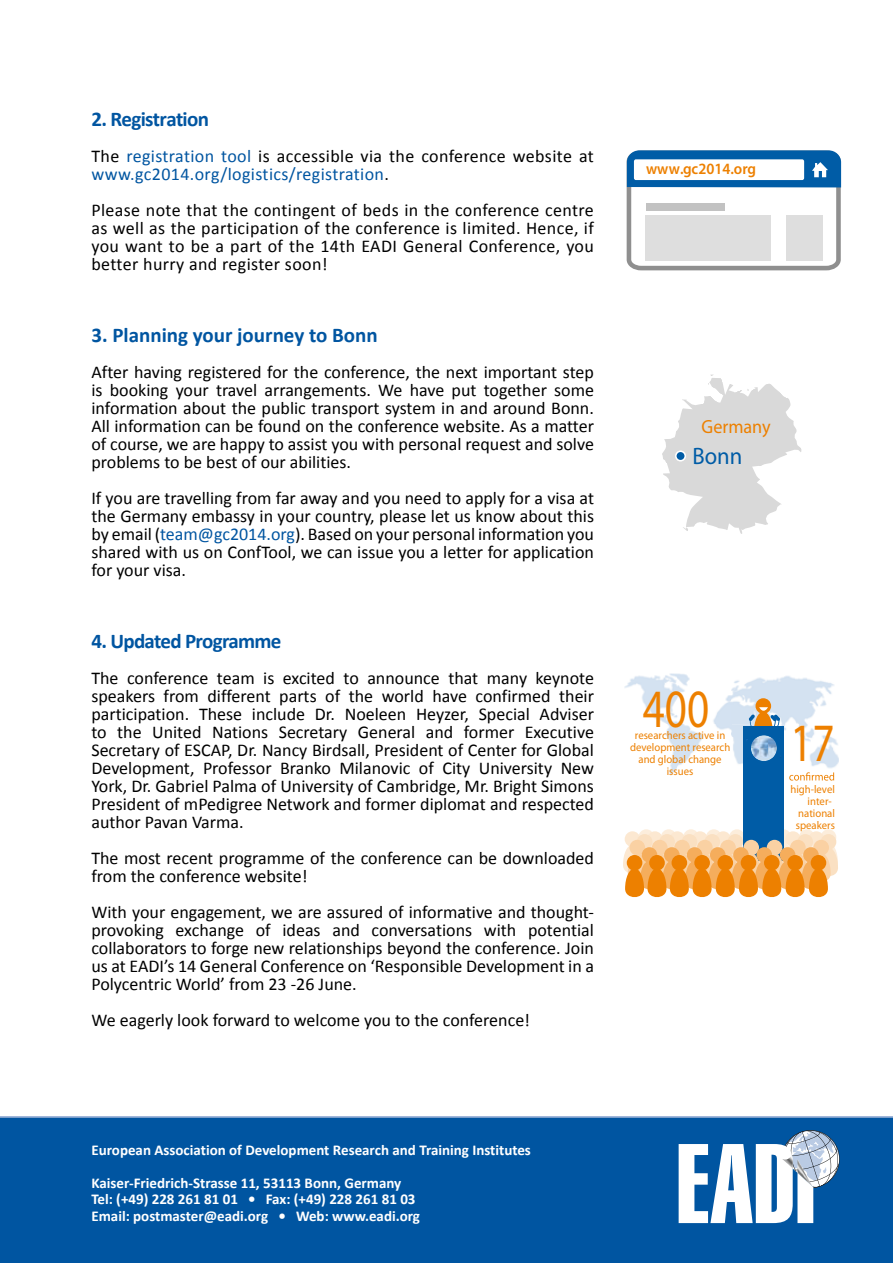
<style>
.page{position:relative;width:893px;height:1263px;background:#fff}
.page>*{position:absolute;margin:0;border:0;box-sizing:border-box;transform-origin:0 0}
.t1{font:54.15px "Myriad Pro";color:#ed8000;scale:.8 1}
.t2{font:23.85px "Myriad Pro";color:#005ca6;scale:.95 1}
.t3{font:700 21px "Calibri";letter-spacing:-.03em;color:#0055a1}
.t4{font:700 21px "Calibri";color:#0055a1}
.t5{font:19.05px "Myriad Pro";color:#ed8000;scale:.95 1}
.t6{font:18px/18px "Calibri";color:#000;text-align:justify}
.t7{font:18px/18px "Calibri";letter-spacing:.02em;color:#0055a1}
.t8{font:600 15.75px "Myriad Pro";color:#ed8000;scale:.95 1}
.t9{font:700 15px/16.5px "Calibri";color:#fff}
.t10{font:11.25px/12px "Myriad Pro";color:#ed8000;text-align:right;scale:.95 1}
.s1{color:#000}
.s2{color:#0055a1}
</style>
<div class="page">
<div style="left:638px;top:829px;width:16px;height:16px;background:#fceddb;border-radius:50%"></div>
<div style="left:661px;top:829px;width:15px;height:16px;background:#fceddb;border-radius:50%"></div>
<div style="left:683px;top:829px;width:16px;height:16px;background:#fceddb;border-radius:50%"></div>
<div style="left:706px;top:829px;width:16px;height:16px;background:#fceddb;border-radius:50%"></div>
<svg style="left:729px;top:829px;width:16px;height:16px"></svg>
<div style="left:776px;top:829px;width:15px;height:16px;background:#fceddb;border-radius:50%"></div>
<div style="left:799px;top:829px;width:16px;height:16px;background:#fceddb;border-radius:50%"></div>
<div style="left:821px;top:829px;width:15px;height:16px;background:#fceddb;border-radius:50%"></div>
<div style="left:625px;top:831px;width:15px;height:16px;background:#fce8d1;border-radius:50%"></div>
<div style="left:647px;top:831px;width:16px;height:16px;background:#fce8d1;border-radius:50%"></div>
<div style="left:669px;top:831px;width:16px;height:16px;background:#fce8d1;border-radius:50%"></div>
<div style="left:692px;top:831px;width:16px;height:16px;background:#fce8d1;border-radius:50%"></div>
<div style="left:715px;top:831px;width:16px;height:16px;background:#fce8d1;border-radius:50%"></div>
<div style="left:785px;top:831px;width:16px;height:16px;background:#fce8d1;border-radius:50%"></div>
<div style="left:809px;top:831px;width:15px;height:16px;background:#fce8d1;border-radius:50%"></div>
<div style="left:637px;top:834px;width:15px;height:16px;background:#fae0c2;border-radius:50%"></div>
<div style="left:659px;top:834px;width:16px;height:16px;background:#fae0c2;border-radius:50%"></div>
<div style="left:682px;top:834px;width:15px;height:16px;background:#fae0c2;border-radius:50%"></div>
<div style="left:704px;top:834px;width:16px;height:16px;background:#fae0c2;border-radius:50%"></div>
<div style="left:727px;top:834px;width:16px;height:16px;background:#fae0c2;border-radius:50%"></div>
<div style="left:797px;top:834px;width:16px;height:16px;background:#fae0c2;border-radius:50%"></div>
<div style="left:821px;top:834px;width:15px;height:16px;background:#fae0c2;border-radius:50%"></div>
<img style="left:624px;top:673px;width:210px;height:51px">
<img style="left:666px;top:724px;width:65px;height:51px">
<img style="left:731px;top:724px;width:14px;height:13px">
<img style="left:782px;top:724px;width:57px;height:52px">
<img style="left:733px;top:737px;width:11px;height:39px">
<svg style="left:789px;top:772px;width:45px;height:8px"></svg>
<div style="left:755px;top:698px;width:16px;height:16px;background:#ed8000;border-radius:50%"></div>
<div style="left:744px;top:726px;width:40px;height:135px;background:#005ca6"></div>
<div style="left:629px;top:840px;width:16px;height:15px;background:#fad1a3;border-radius:50%"></div>
<div style="left:652px;top:840px;width:15px;height:15px;background:#fad1a3;border-radius:50%"></div>
<div style="left:674px;top:840px;width:16px;height:15px;background:#fad1a3;border-radius:50%"></div>
<div style="left:697px;top:840px;width:16px;height:15px;background:#fad1a3;border-radius:50%"></div>
<div style="left:720px;top:840px;width:16px;height:15px;background:#fad1a3;border-radius:50%"></div>
<svg style="left:743px;top:840px;width:16px;height:15px"></svg>
<div style="left:767px;top:840px;width:15px;height:15px;background:#fad1a3;border-radius:50%"></div>
<div style="left:790px;top:840px;width:16px;height:15px;background:#fad1a3;border-radius:50%"></div>
<div style="left:813px;top:840px;width:16px;height:15px;background:#fad1a3;border-radius:50%"></div>
<svg style="left:623px;top:843px;width:215px;height:55px"></svg>
<svg style="left:745px;top:707px;width:37px;height:54px"></svg>
<svg style="left:626px;top:150px;width:216px;height:121px"></svg>
<svg style="left:662px;top:374px;width:140px;height:160px"></svg>
<div style="left:0;top:1116px;width:893px;height:147px;background:#0055a1"></div>
<svg style="left:679px;top:1127px;width:164px;height:96px"></svg>
<img style="left:797px;top:1159px;width:16px;height:27px">
<p class="t3" style="left:91px;top:106px;width:119px">2. Registration</p>
<p class="t7" style="left:91px;top:147px;width:504px"><span class="s1">The</span> registration tool <span class="s1">is accessible via the conference website at </span>www.gc2014.org/logistics/registration<span class="s1">.</span></p>
<p class="t6" style="left:91px;top:201px;width:504px">Please note that the contingent of beds in the conference centre as well as the participation of the conference is limited. Hence, if you want to be a part of the 14th EADI General Conference, you better hurry and register soon!</p>
<p class="t4" style="left:91px;top:322px;width:288px">3. Planning your journey to Bonn</p>
<p class="t6" style="left:91px;top:363px;width:504px">After having registered for the conference, the next important step is booking your travel arrangements. We have put together some information about the public transport system in and around Bonn.<br>All information can be found on the conference website. As a matter of course, we are happy to assist you with personal request and solve problems to be best of our abilities.</p>
<p class="t6" style="left:91px;top:489px;width:504px">If you are travelling from far away and you need to apply for a visa at the Germany embassy in your country, please let us know about this by email (<span class="s2">team@gc2014.org</span>). Based on your personal information you shared with us on ConfTool, we can issue you a letter for application for your visa.</p>
<p class="t3" style="left:91px;top:628px;width:191px">4. Updated Programme</p>
<p class="t6" style="left:91px;top:669px;width:504px">The conference team is excited to announce that many keynote speakers from different parts of the world have confirmed their participation. These include Dr. Noeleen Heyzer, Special Adviser to the United Nations Secretary General and former Executive Secretary of ESCAP, Dr. Nancy Birdsall, President of Center for Global Development, Professor Branko Milanovic of City University New York, Dr. Gabriel Palma of University of Cambridge, Mr. Bright Simons President of mPedigree Network and former diplomat and respected author Pavan Varma.</p>
<p class="t6" style="left:91px;top:849px;width:504px">The most recent programme of the conference can be downloaded from the conference website!</p>
<p class="t6" style="left:91px;top:903px;width:504px">With your engagement, we are assured of informative and thought&shy;provoking exchange of ideas and conversations with potential collaborators to forge new relationships beyond the conference. Join us at EADI’s 14 General Conference on ‘Responsible Development in a Polycentric World’ from 23 -26 June.</p>
<p class="t6" style="left:91px;top:1011px;width:440px">We eagerly look forward to welcome you to the conference!</p>
<p class="t8" style="left:646px;top:159px;width:117px">www.gc2014.org</p>
<p class="t5" style="left:702px;top:415px;width:74px">Germany</p>
<h2 class="t2" style="left:692px;top:441px;width:54px">Bonn</h2>
<h1 class="t1" style="left:643px;top:676px;width:84px">400</h1>
<p class="t10" style="left:630px;top:729px;width:107px;text-align:center">researchers active in development research and global change issues</p>
<h1 class="t1" style="left:790px;top:710px;width:57px">17</h1>
<p class="t10" style="left:790px;top:782px;width:48px">high-level inter&shy;national speakers</p>
<p class="t9" style="left:91px;top:1142px;width:441px">European Association of Development Research and Training Institutes</p>
<p class="t9" style="left:91px;top:1175px;width:330px">Kaiser-Friedrich-Strasse 11, 53113 Bonn, Germany<br>Tel: (+49) 228 261 81 01 • Fax: (+49) 228 261 81 03<br>Email: postmaster@eadi.org • Web: www.eadi.org</p>
</div>
